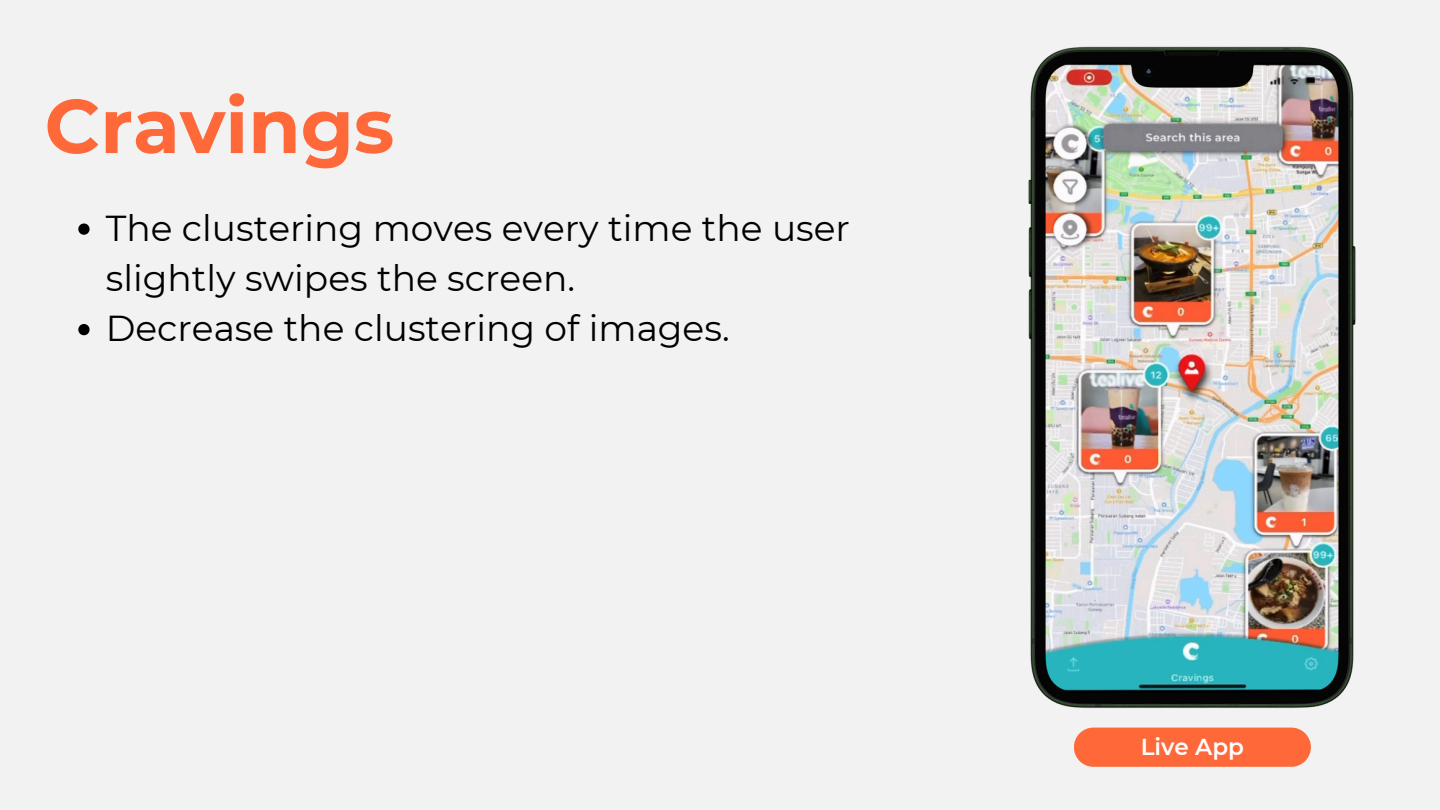
<style>
.page{position:relative;width:1440px;height:810px;background:#f2f2f2}
.page>*{position:absolute;margin:0;border:0;box-sizing:border-box;transform-origin:0 0}
.t1{font:700 76px "Montserrat";color:#ff6839}
.t2{font:36px/50.2px "Montserrat";color:#000}
.t3{font:600 23px "Montserrat";color:#fff}
</style>
<div class="page">
<div style="left:1074px;top:728px;width:237px;height:39px;background:#ff6839"></div>
<img style="left:1028px;top:46px;width:328px;height:662px">
<svg style="left:78px;top:224px;width:12px;height:11px"></svg>
<svg style="left:78px;top:324px;width:12px;height:11px"></svg>
<p class="t1" style="left:45px;top:79px;width:351px">Cravings</p>
<p class="t2" style="left:106px;top:203px;width:746px">The clustering moves every time the user slightly swipes the screen.</p>
<p class="t2" style="left:106px;top:303px;width:625px">Decrease the clustering of images.</p>
<h1 class="t3" style="left:1141px;top:733px;width:105px">Live App</h1>
</div>
